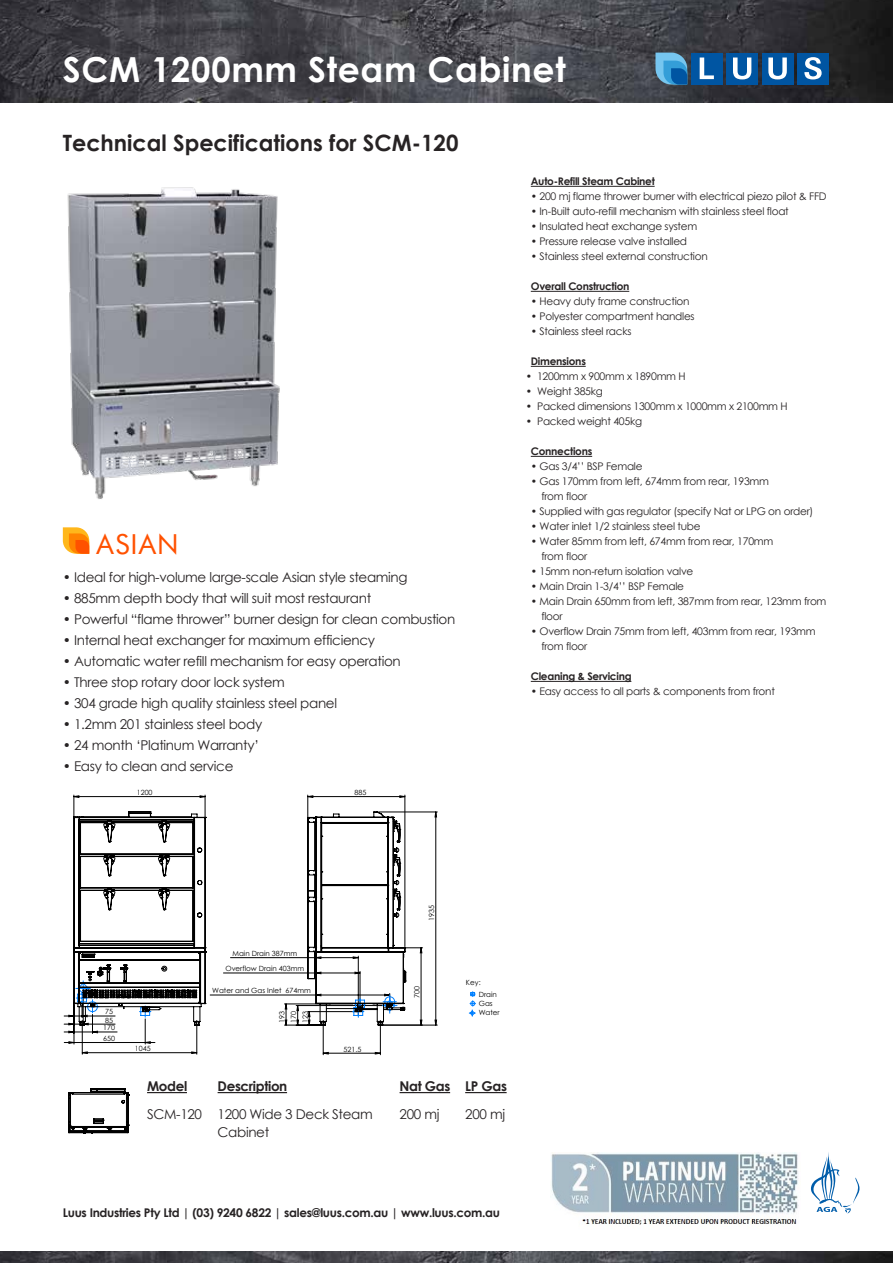
<style>
.page{position:relative;width:893px;height:1263px;background:#fff}
.page>*{position:absolute;margin:0;border:0;box-sizing:border-box;transform-origin:0 0}
.t1{font:700 34.5px "Century Gothic";letter-spacing:.02em;color:#fff}
.t2{font:27.75px "Futura BT";letter-spacing:.04em;color:#ff5100}
.t3{font:700 22.5px "Century Gothic";color:#272324}
.t4{font:13.5px/18px "Century Gothic";letter-spacing:-.025em;color:#272324}
.t5{font:700 13.5px "Century Gothic";letter-spacing:-.025em;color:#272324}
.t6{font:700 12px "Century Gothic";letter-spacing:-.025em;color:#272324}
.t7{font:10.5px/15px "Century Gothic";letter-spacing:-.025em;color:#272324}
.t8{font:700 10.5px "Century Gothic";letter-spacing:-.025em;color:#272324}
.t9{font:7.2px/7.9px "Century Gothic";color:#000}
</style>
<div class="page">
<img style="left:0;top:0;width:893px;height:102px">
<hr style="left:147px;top:1092px;width:40px;height:1px;background:#272324">
<hr style="left:218px;top:1092px;width:69px;height:1px;background:#272324">
<hr style="left:400px;top:1092px;width:50px;height:1px;background:#272324">
<hr style="left:465px;top:1092px;width:42px;height:1px;background:#272324">
<hr style="left:531px;top:186px;width:124px;height:1px;background:#272324">
<hr style="left:531px;top:291px;width:98px;height:1px;background:#272324">
<hr style="left:531px;top:366px;width:55px;height:1px;background:#272324">
<hr style="left:531px;top:456px;width:61px;height:1px;background:#272324">
<hr style="left:531px;top:681px;width:100px;height:1px;background:#272324">
<svg style="left:63px;top:527px;width:26px;height:27px"></svg>
<div style="left:797px;top:53px;width:32px;height:31px;background:#0055a2"></div>
<div style="left:691px;top:53px;width:32px;height:31px;background:#0055a2"></div>
<div style="left:726px;top:53px;width:32px;height:31px;background:#0055a2"></div>
<div style="left:762px;top:53px;width:31px;height:31px;background:#0055a2"></div>
<svg style="left:700px;top:58px;width:14px;height:21px"></svg>
<svg style="left:733px;top:58px;width:18px;height:21px"></svg>
<svg style="left:768px;top:58px;width:19px;height:21px"></svg>
<svg style="left:804px;top:57px;width:18px;height:22px"></svg>
<svg style="left:655px;top:53px;width:32px;height:31px"></svg>
<img style="left:0;top:1251px;width:893px;height:12px">
<hr style="left:380px;top:1023px;width:1px;height:32px;background:#000">
<hr style="left:323px;top:1023px;width:1px;height:32px;background:#000">
<svg style="left:64px;top:795px;width:411px;height:259px"></svg>
<img style="left:67px;top:187px;width:213px;height:312px">
<svg style="left:68px;top:1088px;width:61px;height:45px"></svg>
<svg style="left:811px;top:1152px;width:49px;height:61px"></svg>
<img style="left:551px;top:1152px;width:248px;height:73px">
<h1 class="t1" style="left:63px;top:44px;width:504px">SCM 1200mm Steam Cabinet</h1>
<h3 class="t3" style="left:63px;top:126px;width:397px">Technical Specifications for SCM-120</h3>
<h2 class="t2" style="left:97px;top:527px;width:84px">ASIAN</h2>
<p class="t4" style="left:63px;top:568px;width:346px">• Ideal for high-volume large-scale Asian style steaming</p>
<p class="t4" style="left:63px;top:589px;width:310px">• 885mm depth body that will suit most restaurant</p>
<p class="t4" style="left:63px;top:610px;width:394px">• Powerful “flame thrower” burner design for clean combustion</p>
<p class="t4" style="left:63px;top:631px;width:314px">• Internal heat exchanger for maximum efficiency</p>
<p class="t4" style="left:63px;top:652px;width:339px">• Automatic water refill mechanism for easy operation</p>
<p class="t4" style="left:63px;top:673px;width:224px">• Three stop rotary door lock system</p>
<p class="t4" style="left:63px;top:694px;width:276px">• 304 grade high quality stainless steel panel</p>
<p class="t4" style="left:63px;top:715px;width:201px">• 1.2mm 201 stainless steel body</p>
<p class="t4" style="left:63px;top:736px;width:198px">• 24 month ‘Platinum Warranty’</p>
<p class="t4" style="left:63px;top:757px;width:172px">• Easy to clean and service</p>
<p class="t9" style="left:137px;top:788px;width:17px">1200</p>
<p class="t9" style="left:354px;top:788px;width:13px">885</p>
<p class="t8" style="left:531px;top:174px;width:126px">Auto-Refill Steam Cabinet</p>
<p class="t7" style="left:531px;top:189px;width:297px">• 200 mj flame thrower burner with electrical piezo pilot &amp; FFD</p>
<p class="t7" style="left:531px;top:204px;width:260px">• In-Built auto-refill mechanism with stainless steel float</p>
<p class="t7" style="left:531px;top:219px;width:168px">• Insulated heat exchange system</p>
<p class="t7" style="left:531px;top:234px;width:158px">• Pressure release valve installed</p>
<p class="t7" style="left:531px;top:249px;width:179px">• Stainless steel external construction</p>
<p class="t8" style="left:531px;top:279px;width:100px">Overall Construction</p>
<p class="t7" style="left:531px;top:294px;width:160px">• Heavy duty frame construction</p>
<p class="t7" style="left:531px;top:309px;width:165px">• Polyester compartment handles</p>
<p class="t7" style="left:531px;top:324px;width:102px">• Stainless steel racks</p>
<p class="t8" style="left:531px;top:354px;width:57px">Dimensions</p>
<p class="t7" style="left:526px;top:369px;width:161px">• 1200mm x 900mm x 1890mm H</p>
<p class="t7" style="left:526px;top:384px;width:79px">• Weight 385kg</p>
<p class="t7" style="left:526px;top:399px;width:263px">• Packed dimensions 1300mm x 1000mm x 2100mm H</p>
<p class="t7" style="left:526px;top:414px;width:118px">• Packed weight 405kg</p>
<p class="t8" style="left:531px;top:444px;width:63px">Connections</p>
<p class="t7" style="left:531px;top:459px;width:113px">• Gas 3/4’’ BSP Female</p>
<p class="t7" style="left:541px;top:474px;width:229px;text-indent:-11px">• Gas 170mm from left, 674mm from rear, 193mm from floor</p>
<p class="t7" style="left:531px;top:504px;width:284px">• Supplied with gas regulator (specify Nat or LPG on order)</p>
<p class="t7" style="left:531px;top:519px;width:171px">• Water inlet 1/2 stainless steel tube</p>
<p class="t7" style="left:541px;top:534px;width:233px;text-indent:-11px">• Water 85mm from left, 674mm from rear, 170mm from floor</p>
<p class="t7" style="left:531px;top:564px;width:164px">• 15mm non-return isolation valve</p>
<p class="t7" style="left:531px;top:579px;width:155px">• Main Drain 1-3/4’’ BSP Female</p>
<p class="t7" style="left:541px;top:594px;width:287px;text-indent:-11px">• Main Drain 650mm from left, 387mm from rear, 123mm from floor</p>
<p class="t7" style="left:541px;top:624px;width:276px;text-indent:-11px">• Overflow Drain 75mm from left, 403mm from rear, 193mm from floor</p>
<p class="t8" style="left:531px;top:669px;width:102px">Cleaning &amp; Servicing</p>
<p class="t7" style="left:531px;top:684px;width:246px">• Easy access to all parts &amp; components from front</p>
<p class="t9" style="left:103px;top:1008px;width:13px">75<br>85<br>170</p>
<p class="t9" style="left:103px;top:1034px;width:13px">650</p>
<p class="t9" style="left:135px;top:1044px;width:17px">1045</p>
<p class="t9" style="left:225px;top:946px;width:80px;line-height:15.3px;text-align:center">Main Drain 387mm<br>Overflow Drain 403mm</p>
<p class="t9" style="left:212px;top:987px;width:100px">Water and Gas Inlet 674mm</p>
<p class="t9" style="left:276px;top:1023px;width:13px;line-height:11.6px;text-align:justify;rotate:-90deg">193<br>170<br>123</p>
<p class="t9" style="left:343px;top:1045px;width:19px">521.5</p>
<p class="t5" style="left:147px;top:1076px;width:42px">Model</p>
<p class="t4" style="left:147px;top:1104px;width:56px">SCM-120</p>
<p class="t5" style="left:218px;top:1076px;width:71px">Description</p>
<p class="t4" style="left:218px;top:1104px;width:157px">1200 Wide 3 Deck Steam<br>Cabinet</p>
<p class="t9" style="left:428px;top:921px;width:17px;rotate:-90deg">1935</p>
<p class="t9" style="left:413px;top:998px;width:13px;rotate:-90deg">700</p>
<p class="t9" style="left:479px;top:977px;width:20px;line-height:11.4px;text-indent:-13px">Key:<br>Drain</p>
<p class="t9" style="left:479px;top:998px;width:22px;line-height:9.3px">Gas<br>Water</p>
<p class="t5" style="left:400px;top:1076px;width:52px">Nat Gas</p>
<p class="t4" style="left:400px;top:1104px;width:41px">200 mj</p>
<p class="t5" style="left:465px;top:1076px;width:43px">LP Gas</p>
<p class="t4" style="left:465px;top:1104px;width:41px">200 mj</p>
<p class="t6" style="left:63px;top:1203px;width:439px">Luus Industries Pty Ltd | (03) 9240 6822 | sales@luus.com.au | www.luus.com.au</p>
</div>
